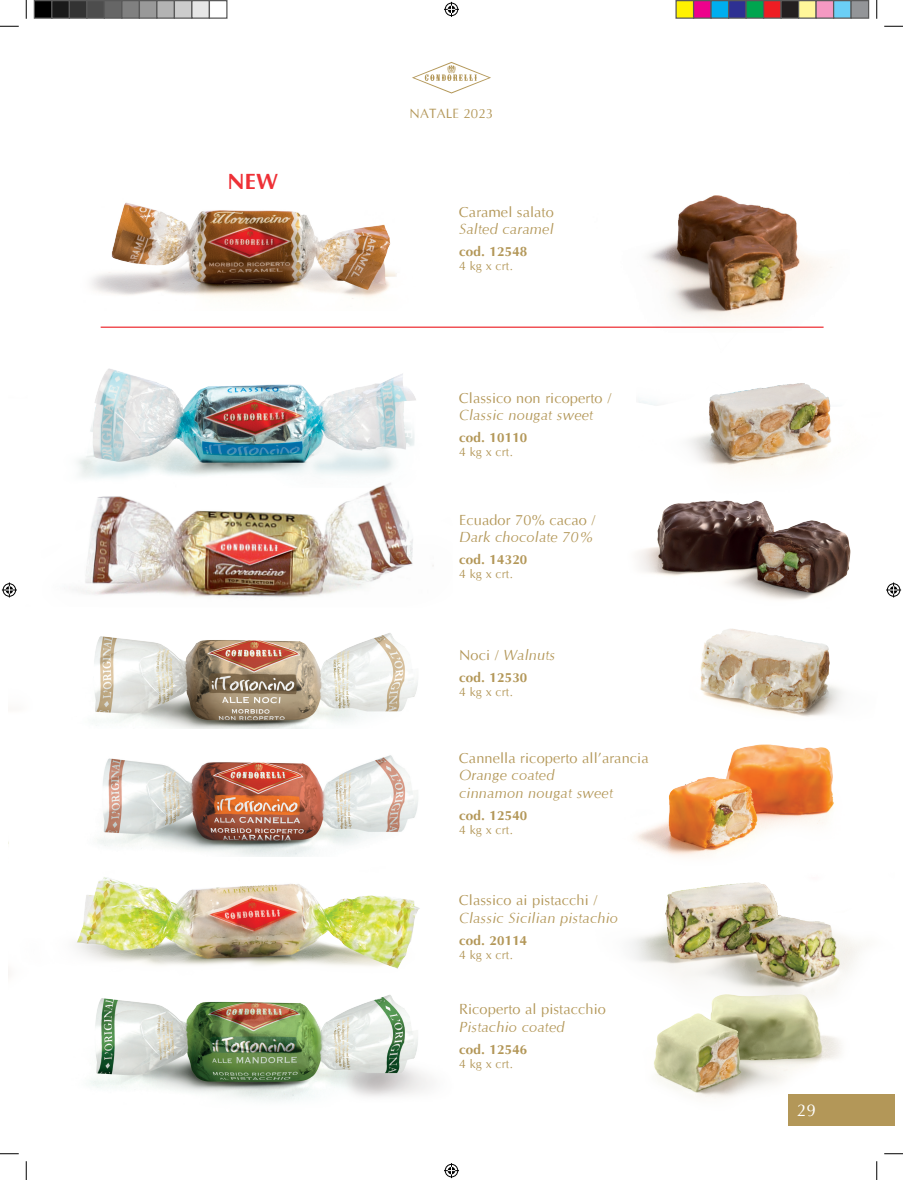
<style>
.page{position:relative;width:903px;height:1180px;background:#fff}
.page>*{position:absolute;margin:0;border:0;box-sizing:border-box;transform-origin:0 0}
.t1{font:700 22.5px "Optane";color:#ee3036}
.t2{font:17.5px "Optane";color:#fff}
.t3{font:italic 15px/17.5px "Optane";color:#b39758}
.t4{font:15px "Optane";color:#b39758}
.t5{font:700 13.75px "Optane";color:#b39758}
.t6{font:13.75px "Optane";color:#b39758}
.t7{font:12.5px "Optane";color:#b39758}
.s1{font-style:normal}
</style>
<div class="page">
<img style="left:94px;top:633px;width:324px;height:96px">
<img style="left:78px;top:368px;width:338px;height:110px">
<img style="left:73px;top:482px;width:361px;height:116px">
<img style="left:97px;top:755px;width:321px;height:95px">
<img style="left:91px;top:202px;width:306px;height:97px">
<img style="left:75px;top:850px;width:345px;height:119px">
<img style="left:90px;top:995px;width:341px;height:106px">
<img style="left:638px;top:383px;width:193px;height:86px">
<img style="left:700px;top:597px;width:194px;height:100px">
<img style="left:636px;top:697px;width:206px;height:148px">
<img style="left:647px;top:195px;width:185px;height:133px">
<img style="left:654px;top:1012px;width:225px;height:114px">
<img style="left:631px;top:845px;width:231px;height:167px">
<img style="left:638px;top:469px;width:238px;height:157px">
<hr style="left:101px;top:326px;width:722px;height:2px;background:#ee3036">
<svg style="left:412px;top:62px;width:79px;height:31px"></svg>
<div style="left:788px;top:1094px;width:106px;height:31px;background:#b39758"></div>
<svg style="left:0;top:25px;width:19px;height:2px"></svg>
<svg style="left:884px;top:25px;width:19px;height:2px"></svg>
<svg style="left:0;top:1153px;width:19px;height:1px"></svg>
<svg style="left:884px;top:1153px;width:19px;height:1px"></svg>
<svg style="left:25px;top:0;width:2px;height:19px"></svg>
<svg style="left:25px;top:1161px;width:2px;height:18px"></svg>
<svg style="left:876px;top:0;width:1px;height:19px"></svg>
<svg style="left:876px;top:1161px;width:1px;height:18px"></svg>
<svg style="left:444px;top:2px;width:15px;height:15px"></svg>
<svg style="left:444px;top:1163px;width:15px;height:14px"></svg>
<svg style="left:2px;top:582px;width:15px;height:15px"></svg>
<svg style="left:886px;top:582px;width:15px;height:15px"></svg>
<div style="left:34px;top:1px;width:18px;height:17px;background:#000"></div>
<div style="left:34px;top:0;width:18px;height:19px;border:1px solid #595959"></div>
<div style="left:52px;top:1px;width:17px;height:17px;background:#1a1a1a"></div>
<div style="left:51px;top:0;width:19px;height:19px;border:1px solid #595959"></div>
<div style="left:69px;top:1px;width:18px;height:17px;background:#333"></div>
<div style="left:69px;top:0;width:19px;height:19px;border:1px solid #595959"></div>
<div style="left:87px;top:1px;width:17px;height:17px;background:#4d4d4d"></div>
<div style="left:86px;top:0;width:19px;height:19px;border:1px solid #595959"></div>
<div style="left:104px;top:1px;width:18px;height:17px;background:#666"></div>
<div style="left:104px;top:0;width:18px;height:19px;border:1px solid #595959"></div>
<div style="left:122px;top:1px;width:17px;height:17px;background:#808080"></div>
<div style="left:121px;top:0;width:19px;height:19px;border:1px solid #595959"></div>
<div style="left:139px;top:1px;width:18px;height:17px;background:#999"></div>
<div style="left:139px;top:0;width:19px;height:19px;border:1px solid #595959"></div>
<div style="left:157px;top:1px;width:17px;height:17px;background:#b3b3b3"></div>
<div style="left:156px;top:0;width:19px;height:19px;border:1px solid #595959"></div>
<div style="left:174px;top:1px;width:18px;height:17px;background:#ccc"></div>
<div style="left:174px;top:0;width:18px;height:19px;border:1px solid #595959"></div>
<div style="left:192px;top:1px;width:17px;height:17px;background:#e6e6e6"></div>
<div style="left:191px;top:0;width:19px;height:19px;border:1px solid #595959"></div>
<div style="left:209px;top:0;width:19px;height:19px;border:1px solid #595959"></div>
<div style="left:676px;top:1px;width:18px;height:17px;background:#fff101"></div>
<div style="left:675px;top:0;width:19px;height:19px;border:1px solid #595959"></div>
<div style="left:694px;top:1px;width:17px;height:17px;background:#ed028c"></div>
<div style="left:693px;top:0;width:19px;height:19px;border:1px solid #595959"></div>
<div style="left:711px;top:1px;width:18px;height:17px;background:#00aeef"></div>
<div style="left:710px;top:0;width:19px;height:19px;border:1px solid #595959"></div>
<div style="left:729px;top:1px;width:17px;height:17px;background:#2e3092"></div>
<div style="left:728px;top:0;width:19px;height:19px;border:1px solid #595959"></div>
<div style="left:746px;top:1px;width:18px;height:17px;background:#00a54f"></div>
<div style="left:745px;top:0;width:19px;height:19px;border:1px solid #595959"></div>
<div style="left:764px;top:1px;width:17px;height:17px;background:#ee1d23"></div>
<div style="left:763px;top:0;width:19px;height:19px;border:1px solid #595959"></div>
<div style="left:781px;top:1px;width:18px;height:17px;background:#231f20"></div>
<div style="left:780px;top:0;width:19px;height:19px;border:1px solid #595959"></div>
<div style="left:799px;top:1px;width:17px;height:17px;background:#fff79a"></div>
<div style="left:798px;top:0;width:19px;height:19px;border:1px solid #595959"></div>
<div style="left:816px;top:1px;width:18px;height:17px;background:#f499c2"></div>
<div style="left:815px;top:0;width:19px;height:19px;border:1px solid #595959"></div>
<div style="left:834px;top:1px;width:17px;height:17px;background:#6bcff6"></div>
<div style="left:833px;top:0;width:19px;height:19px;border:1px solid #595959"></div>
<div style="left:851px;top:1px;width:18px;height:17px;background:#939598"></div>
<div style="left:850px;top:0;width:19px;height:19px;border:1px solid #595959"></div>
<h1 class="t1" style="left:227px;top:168px;width:53px">NEW</h1>
<p class="t6" style="left:409px;top:105px;width:85px">NATALE 2023</p>
<p class="t4" style="left:459px;top:203px;width:96px">Caramel salato</p>
<p class="t3" style="left:459px;top:220px;width:96px">Salted caramel</p>
<p class="t5" style="left:459px;top:243px;width:70px">cod. 12548</p>
<p class="t7" style="left:459px;top:259px;width:56px">4 kg x crt.</p>
<p class="t4" style="left:459px;top:389px;width:154px">Classico non ricoperto /</p>
<p class="t3" style="left:459px;top:406px;width:136px">Classic nougat sweet</p>
<p class="t5" style="left:459px;top:429px;width:70px">cod. 10110</p>
<p class="t7" style="left:459px;top:444px;width:56px">4 kg x crt.</p>
<p class="t4" style="left:459px;top:511px;width:138px">Ecuador 70% cacao /</p>
<p class="t3" style="left:459px;top:528px;width:135px">Dark chocolate 70%</p>
<p class="t5" style="left:459px;top:551px;width:70px">cod. 14320</p>
<p class="t7" style="left:459px;top:566px;width:56px">4 kg x crt.</p>
<p class="t3" style="left:459px;top:646px;width:98px"><span class="s1">Noci /</span> Walnuts</p>
<p class="t5" style="left:459px;top:668px;width:70px">cod. 12530</p>
<p class="t7" style="left:459px;top:684px;width:56px">4 kg x crt.</p>
<p class="t4" style="left:459px;top:749px;width:191px">Cannella ricoperto all’arancia</p>
<p class="t3" style="left:459px;top:766px;width:156px">Orange coated cinnamon nougat sweet</p>
<p class="t5" style="left:459px;top:806px;width:70px">cod. 12540</p>
<p class="t7" style="left:459px;top:822px;width:56px">4 kg x crt.</p>
<p class="t4" style="left:459px;top:891px;width:140px">Classico ai pistacchi /</p>
<p class="t3" style="left:459px;top:908px;width:161px">Classic Sicilian pistachio</p>
<p class="t5" style="left:459px;top:931px;width:70px">cod. 20114</p>
<p class="t7" style="left:459px;top:947px;width:56px">4 kg x crt.</p>
<p class="t4" style="left:459px;top:1000px;width:149px">Ricoperto al pistacchio</p>
<p class="t3" style="left:459px;top:1017px;width:107px">Pistachio coated</p>
<p class="t5" style="left:459px;top:1040px;width:70px">cod. 12546</p>
<p class="t7" style="left:459px;top:1056px;width:56px">4 kg x crt.</p>
<p class="t2" style="left:797px;top:1099px;width:21px">29</p>
</div>
